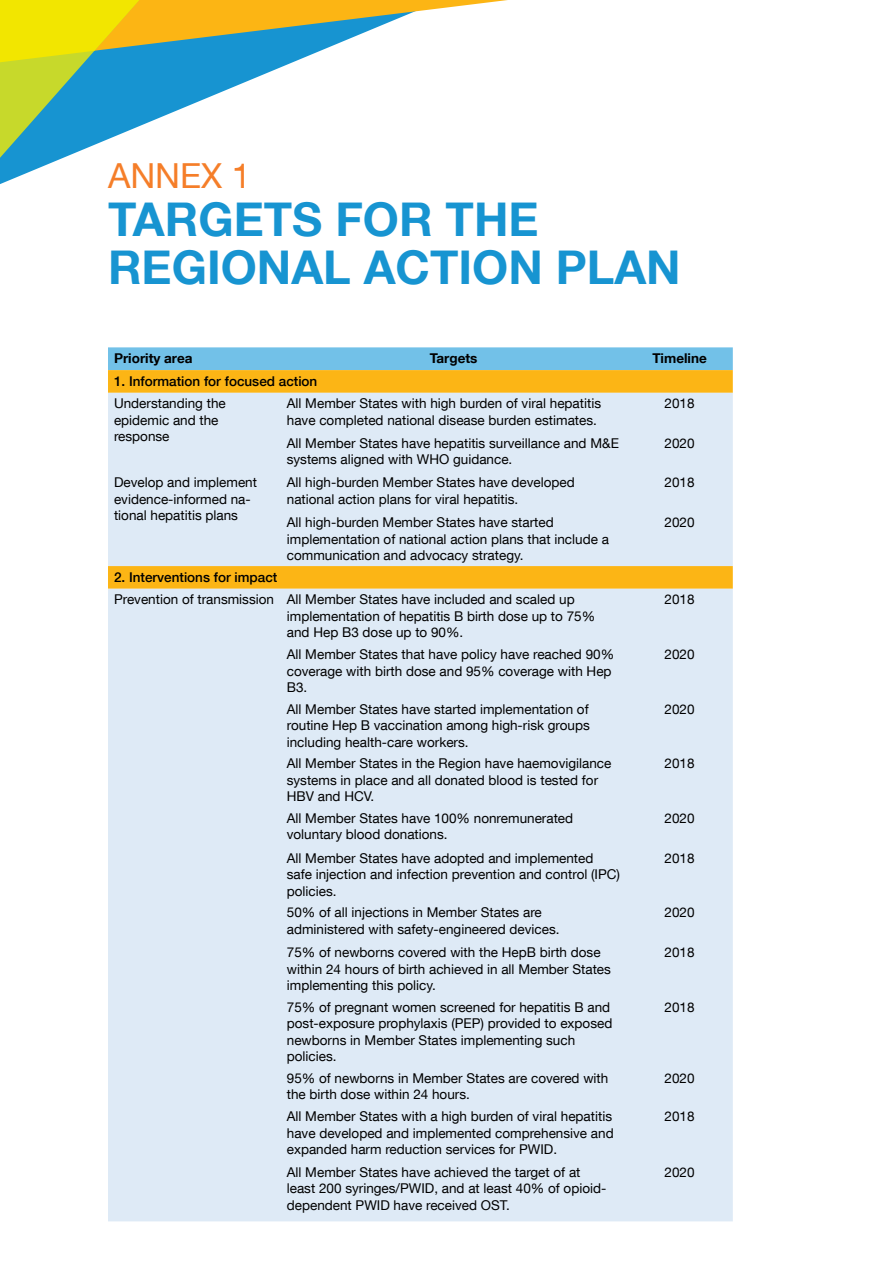
<style>
.page{position:relative;width:893px;height:1263px;background:#fff}
.page>*{position:absolute;margin:0;border:0;box-sizing:border-box;transform-origin:0 0}
.t1{font:700 46.5px/48px "Helvetica Neue LT Com";color:#1794d1}
.t2{font:34.5px "Helvetica Neue LT Com";color:#f57e29}
.t3{font:13.5px/16.5px "Helvetica Neue LT Com";color:#000}
.t4{font:500 13.5px "Helvetica Neue LT Com";color:#000}
.t5{font:700 13.5px "Helvetica Neue LT Com";color:#000}
</style>
<div class="page">
<div style="left:108px;top:347px;width:625px;height:23px;background:#72c1e8"></div>
<svg style="left:108px;top:370px;width:625px;height:23px;background:#fbb619"></svg>
<div style="left:108px;top:393px;width:625px;height:828px;background:#deeaf6"></div>
<svg style="left:0;top:158px;width:63px;height:26px"></svg>
<svg style="left:0;top:0;width:508px;height:158px"></svg>
<h2 class="t2" style="left:108px;top:154px;width:145px">ANNEX 1</h2>
<h1 class="t1" style="left:108px;top:194px;width:574px">TARGETS FOR THE<br>REGIONAL ACTION PLAN</h1>
<p class="t5" style="left:114px;top:350px;width:80px">Priority area</p>
<p class="t5" style="left:430px;top:350px;width:49px">Targets</p>
<p class="t5" style="left:652px;top:350px;width:56px">Timeline</p>
<p class="t4" style="left:114px;top:373px;width:205px">1. Information for focused action</p>
<p class="t3" style="left:114px;top:395px;width:113px">Understanding the epidemic and the response</p>
<p class="t3" style="left:287px;top:395px;width:316px">All Member States with high burden of viral hepatitis have completed national disease burden estimates.</p>
<p class="t3" style="left:665px;top:395px;width:32px">2018</p>
<p class="t3" style="left:287px;top:434px;width:334px">All Member States have hepatitis surveillance and M&amp;E systems aligned with WHO guidance.</p>
<p class="t3" style="left:665px;top:434px;width:32px">2020</p>
<p class="t3" style="left:114px;top:474px;width:145px">Develop and implement evidence-informed na&shy;tional hepatitis plans</p>
<p class="t3" style="left:287px;top:474px;width:289px">All high-burden Member States have developed national action plans for viral hepatitis.</p>
<p class="t3" style="left:665px;top:474px;width:32px">2018</p>
<p class="t3" style="left:287px;top:514px;width:324px">All high-burden Member States have started implementation of national action plans that include a communication and advocacy strategy.</p>
<p class="t3" style="left:665px;top:514px;width:32px">2020</p>
<p class="t4" style="left:114px;top:569px;width:165px">2. Interventions for impact</p>
<p class="t3" style="left:287px;top:591px;width:310px;text-indent:-173px">Prevention of transmission All Member States have included and scaled up implementation of hepatitis B birth dose up to 75% and Hep B3 dose up to 90%.</p>
<p class="t3" style="left:665px;top:591px;width:32px">2018</p>
<p class="t3" style="left:287px;top:646px;width:329px">All Member States that have policy have reached 90% coverage with birth dose and 95% coverage with Hep<br>B3.</p>
<p class="t3" style="left:665px;top:646px;width:32px">2020</p>
<p class="t3" style="left:287px;top:700px;width:305px;text-align:justify">All Member States have started implementation of routine Hep B vaccination among high-risk groups including health-care workers.</p>
<p class="t3" style="left:665px;top:700px;width:32px">2020</p>
<p class="t3" style="left:287px;top:755px;width:326px">All Member States in the Region have haemovigilance systems in place and all donated blood is tested for<br>HBV and HCV.</p>
<p class="t3" style="left:665px;top:755px;width:32px">2018</p>
<p class="t3" style="left:287px;top:809px;width:288px">All Member States have 100% nonremunerated voluntary blood donations.</p>
<p class="t3" style="left:665px;top:809px;width:32px">2020</p>
<p class="t3" style="left:287px;top:849px;width:335px">All Member States have adopted and implemented safe injection and infection prevention and control (IPC) policies.</p>
<p class="t3" style="left:665px;top:849px;width:32px">2018</p>
<p class="t3" style="left:287px;top:904px;width:274px">50% of all injections in Member States are administered with safety-engineered devices.</p>
<p class="t3" style="left:665px;top:904px;width:32px">2020</p>
<p class="t3" style="left:287px;top:944px;width:326px">75% of newborns covered with the HepB birth dose within 24 hours of birth achieved in all Member States implementing this policy.</p>
<p class="t3" style="left:665px;top:944px;width:32px">2018</p>
<p class="t3" style="left:287px;top:998px;width:327px">75% of pregnant women screened for hepatitis B and post-exposure prophylaxis (PEP) provided to exposed newborns in Member States implementing such policies.</p>
<p class="t3" style="left:665px;top:998px;width:32px">2018</p>
<p class="t3" style="left:287px;top:1069px;width:323px">95% of newborns in Member States are covered with the birth dose within 24 hours.</p>
<p class="t3" style="left:665px;top:1069px;width:32px">2020</p>
<p class="t3" style="left:287px;top:1108px;width:328px;text-align:justify">All Member States with a high burden of viral hepatitis have developed and implemented comprehensive and expanded harm reduction services for PWID.</p>
<p class="t3" style="left:665px;top:1108px;width:32px">2018</p>
<p class="t3" style="left:287px;top:1163px;width:321px">All Member States have achieved the target of at least 200 syringes/PWID, and at least 40% of opioid&shy;dependent PWID have received OST.</p>
<p class="t3" style="left:665px;top:1163px;width:32px">2020</p>
</div>
